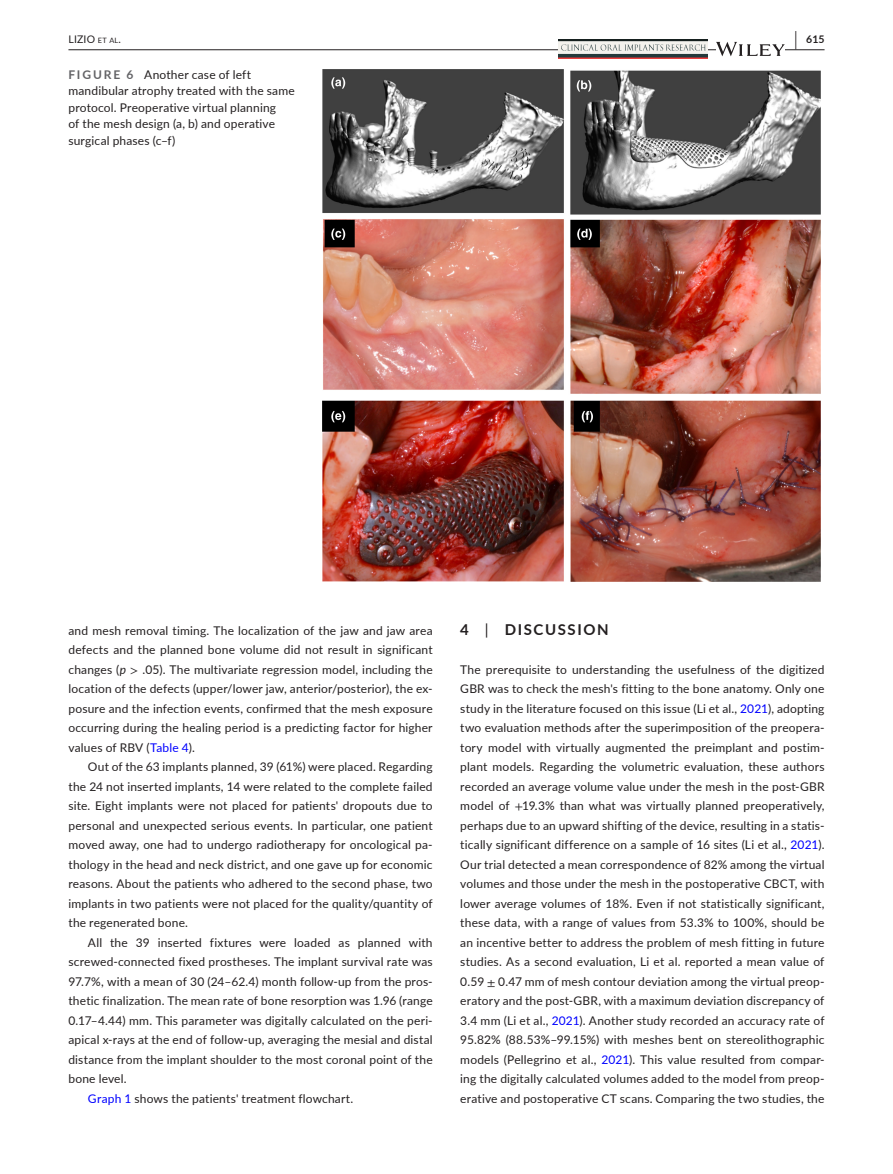
<style>
.page{position:relative;width:893px;height:1174px;background:#fff}
.page>*{position:absolute;margin:0;border:0;box-sizing:border-box;transform-origin:0 0}
.t1{font:700 15px "Lato";letter-spacing:.11em;color:#231f20}
.t2{font:12px/19.5px "Lato";letter-spacing:.015em;color:#231f20;text-align:justify}
.t3{font:10.5px "Lato";letter-spacing:.015em;color:#231f20}
.t4{font:700 10.5px "Lato";color:#231f20}
.s1{font-size:7.35px}
.s2{font-size:19.5px}
.s3{font-weight:700;color:#636366}
.s4{font-style:italic}
.s5{font-family:"STIX"}
.s6{color:#00f}
.s7{font-weight:400}
</style>
<div class="page">
<hr style="left:68px;top:49px;width:756px;height:1px;background:#231f20">
<img style="left:559px;top:39px;width:149px;height:20px">
<svg style="left:716px;top:42px;width:69px;height:14px"></svg>
<img style="left:323px;top:69px;width:497px;height:512px">
<p class="t3" style="left:68px;top:31px;width:54px">LIZIO <span class="s1">et al</span>.</p>
<p class="t4" style="left:795px;top:31px;width:31px"><span class="s2">|</span> 615</p>
<p class="t2" style="left:68px;top:66px;width:228px;line-height:16.5px;text-align:left"><span class="s3">FIGURE 6</span> Another case of left mandibular atrophy treated with the same protocol. Preoperative virtual planning<br>of the mesh design (a, b) and operative surgical phases (c–f)</p>
<p class="t2" style="left:68px;top:620px;width:366px">and mesh removal timing. The localization of the jaw and jaw area defects and the planned bone volume did not result in significant changes (<span class="s4">p</span> <span class="s5">&gt;</span> .05). The multivariate regression model, including the location of the defects (upper/lower jaw, anterior/posterior), the ex&shy;posure and the infection events, confirmed that the mesh exposure occurring during the healing period is a predicting factor for higher values of RBV (<span class="s6">Table 4</span>).</p>
<p class="t2" style="left:68px;top:756px;width:366px;text-indent:20px">Out of the 63 implants planned, 39 (61%) were placed. Regarding the 24 not inserted implants, 14 were related to the complete failed site. Eight implants were not placed for patients' dropouts due to personal and unexpected serious events. In particular, one patient moved away, one had to undergo radiotherapy for oncological pa&shy;thology in the head and neck district, and one gave up for economic reasons. About the patients who adhered to the second phase, two implants in two patients were not placed for the quality/quantity of the regenerated bone.</p>
<p class="t2" style="left:88px;top:932px;width:346px">All the 39 inserted fixtures were loaded as planned with</p>
<p class="t2" style="left:68px;top:951px;width:366px">screwed-connected fixed prostheses. The implant survival rate was</p>
<p class="t2" style="left:68px;top:971px;width:366px">97.7%, with a mean of 30 (24–62.4) month follow-up from the pros-</p>
<p class="t2" style="left:68px;top:990px;width:366px">thetic finalization. The mean rate of bone resorption was 1.96 (range</p>
<p class="t2" style="left:68px;top:1010px;width:366px">0.17–4.44) mm. This parameter was digitally calculated on the peri-</p>
<p class="t2" style="left:68px;top:1029px;width:366px">apical x-rays at the end of follow-up, averaging the mesial and distal</p>
<p class="t2" style="left:68px;top:1049px;width:366px">distance from the implant shoulder to the most coronal point of the</p>
<p class="t2" style="left:68px;top:1068px;width:60px">bone level.</p>
<p class="t2" style="left:88px;top:1088px;width:267px"><span class="s6">Graph 1</span> shows the patients' treatment flowchart.</p>
<p class="t1" style="left:460px;top:618px;width:150px">4 <span class="s7">|</span> DISCUSSION</p>
<p class="t2" style="left:460px;top:659px;width:366px">The prerequisite to understanding the usefulness of the digitized GBR was to check the mesh's fitting to the bone anatomy. Only one study in the literature focused on this issue (Li et al., <span class="s6">2021</span>), adopting two evaluation methods after the superimposition of the preopera&shy;tory model with virtually augmented the preimplant and postim&shy;plant models. Regarding the volumetric evaluation, these authors recorded an average volume value under the mesh in the post-GBR model of <span class="s5">+</span>19.3% than what was virtually planned preoperatively, perhaps due to an upward shifting of the device, resulting in a statis&shy;tically significant difference on a sample of 16 sites (Li et al., <span class="s6">2021</span>).<br>Our trial detected a mean correspondence of 82% among the virtual volumes and those under the mesh in the postoperative CBCT, with lower average volumes of 18%. Even if not statistically significant, these data, with a range of values from 53.3% to 100%, should be an incentive better to address the problem of mesh fitting in future studies. As a second evaluation, Li et al. reported a mean value of 0.59 <span class="s5">±</span> 0.47 mm of mesh contour deviation among the virtual preop&shy;eratory and the post-GBR, with a maximum deviation discrepancy of 3.4 mm (Li et al., <span class="s6">2021</span>). Another study recorded an accuracy rate of 95.82% (88.53%–99.15%) with meshes bent on stereolithographic models (Pellegrino et al., <span class="s6">2021</span>). This value resulted from compar&shy;ing the digitally calculated volumes added to the model from preop&shy;erative and postoperative CT scans. Comparing the two studies, the</p>
</div>
